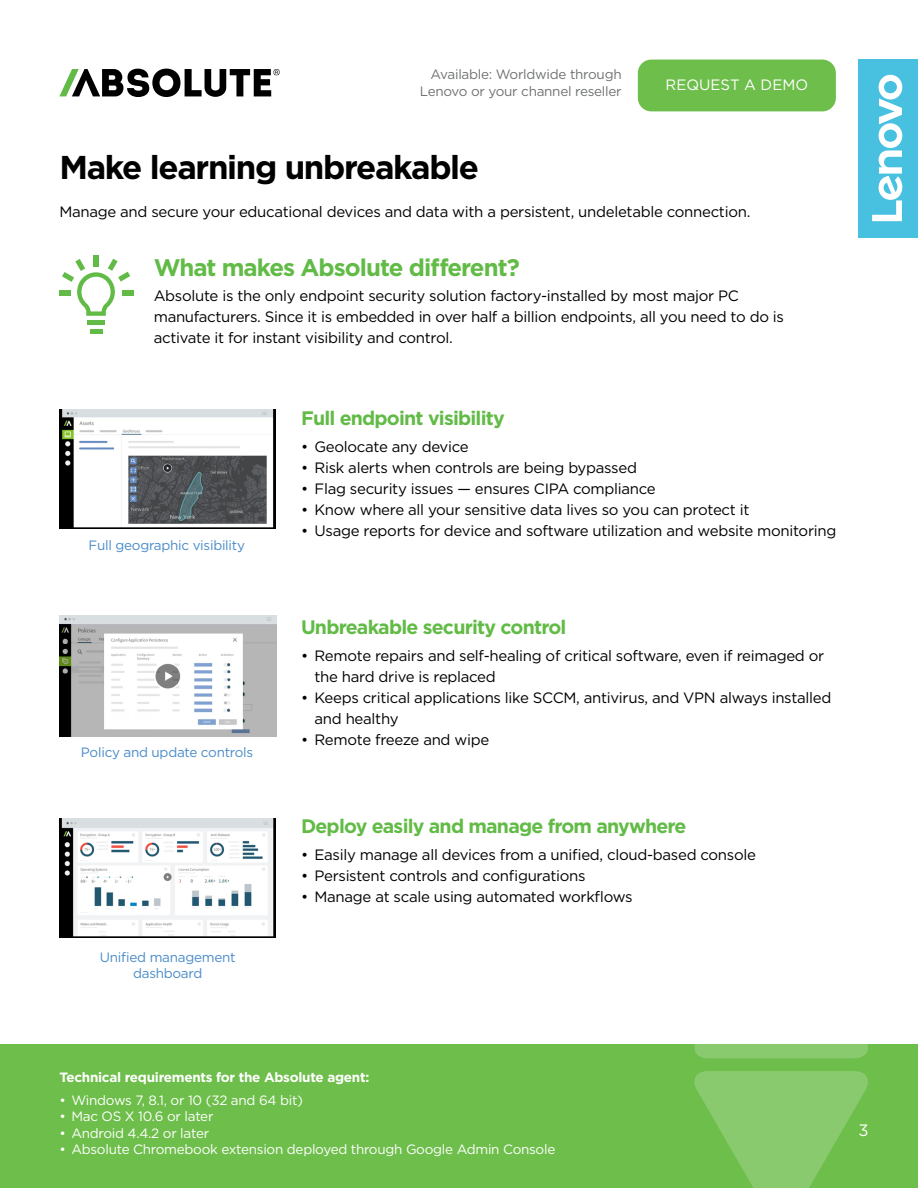
<style>
.page{position:relative;width:918px;height:1188px;background:#fff}
.page>*{position:absolute;margin:0;border:0;box-sizing:border-box;transform-origin:0 0}
.Page_Headline{font:700 33px "Gotham";letter-spacing:-.04em;color:#000}
.Page_Subhead_flush_l{font:700 24px "Gotham";letter-spacing:-.04em;color:#62bb46}
.Page_Subhead_flush_r{font:700 19.5px "Gotham";letter-spacing:-.04em;color:#62bb46}
.t1{font:16.5px "Gotham";color:#fff}
.t2{font:15px/21px "Gotham";letter-spacing:-.02em;color:#000}
.t3{font:15px "Gotham";color:#fff}
.t4{font:13.5px "Gotham";letter-spacing:-.02em;color:#fff}
.t5{font:13.5px/16.5px "Gotham";letter-spacing:-.02em;color:#498bc9;text-align:center}
.t6{font:13.5px/16.5px "Gotham";letter-spacing:-.02em;color:#707272;text-align:right}
.t7{font:700 13.5px "Gotham";letter-spacing:-.02em;color:#fff}
</style>
<div class="page">
<div style="left:0;top:1044px;width:918px;height:144px;background:#6ebe4b"></div>
<svg style="left:694px;top:1071px;width:174px;height:117px"></svg>
<div style="left:694px;top:1044px;width:174px;height:14px;background:#8aca6e"></div>
<div style="left:638px;top:60px;width:198px;height:51px;background:#6ebe4b;border-radius:14px"></div>
<img style="left:59px;top:409px;width:217px;height:120px">
<img style="left:60px;top:615px;width:216px;height:121px">
<img style="left:60px;top:818px;width:216px;height:120px">
<hr style="left:87px;top:320px;width:18px;height:4px;background:#62bb46">
<hr style="left:90px;top:329px;width:12px;height:4px;background:#62bb46">
<div style="left:59px;top:291px;width:11px;height:5px;background:#62bb46"></div>
<div style="left:122px;top:290px;width:11px;height:5px;background:#62bb46"></div>
<div style="left:94px;top:255px;width:5px;height:11px;background:#62bb46"></div>
<svg style="left:62px;top:259px;width:68px;height:57px"></svg>
<div style="left:858px;top:59px;width:60px;height:179px;background:#48c1e1"></div>
<svg style="left:872px;top:75px;width:30px;height:146px"></svg>
<svg style="left:59px;top:68px;width:220px;height:29px"></svg>
<p class="t6" style="left:420px;top:66px;width:203px">Available: Worldwide through<br>Lenovo or your channel reseller</p>
<p class="t3" style="left:666px;top:75px;width:144px">REQUEST A DEMO</p>
<p class="Page_Headline" style="left:59px;top:146px;width:421px">Make learning unbreakable</p>
<p class="t2" style="left:59px;top:201px;width:693px">Manage and secure your educational devices and data with a persistent, undeletable connection.</p>
<p class="Page_Subhead_flush_l" style="left:154px;top:251px;width:368px">What makes Absolute different?</p>
<p class="t2" style="left:154px;top:285px;width:632px">Absolute is the only endpoint security solution factory-installed by most major PC manufacturers. Since it is embedded in over half a billion endpoints, all you need to do is activate it for instant visibility and control.</p>
<p class="t5" style="left:88px;top:537px;width:158px">Full geographic visibility</p>
<p class="t5" style="left:81px;top:744px;width:174px">Policy and update controls</p>
<p class="t5" style="left:100px;top:948px;width:137px">Unified management dashboard</p>
<p class="Page_Subhead_flush_r" style="left:301px;top:405px;width:205px">Full endpoint visibility</p>
<p class="t2" style="left:301px;top:435px;width:169px">• Geolocate any device</p>
<p class="t2" style="left:301px;top:456px;width:337px">• Risk alerts when controls are being bypassed</p>
<p class="t2" style="left:301px;top:477px;width:356px">• Flag security issues — ensures CIPA compliance</p>
<p class="t2" style="left:301px;top:498px;width:450px">• Know where all your sensitive data lives so you can protect it</p>
<p class="t2" style="left:301px;top:519px;width:537px">• Usage reports for device and software utilization and website monitoring</p>
<p class="Page_Subhead_flush_r" style="left:301px;top:614px;width:267px">Unbreakable security control</p>
<p class="t2" style="left:315px;top:645px;width:511px;text-indent:-14px">• Remote repairs and self-healing of critical software, even if reimaged or the hard drive is replaced</p>
<p class="t2" style="left:315px;top:687px;width:518px;text-indent:-14px">• Keeps critical applications like SCCM, antivirus, and VPN always installed and healthy</p>
<p class="t2" style="left:301px;top:729px;width:190px">• Remote freeze and wipe</p>
<p class="Page_Subhead_flush_r" style="left:301px;top:814px;width:387px">Deploy easily and manage from anywhere</p>
<p class="t2" style="left:301px;top:844px;width:456px">• Easily manage all devices from a unified, cloud-based console</p>
<p class="t2" style="left:301px;top:865px;width:286px">• Persistent controls and configurations</p>
<p class="t2" style="left:301px;top:886px;width:333px">• Manage at scale using automated workflows</p>
<p class="t7" style="left:59px;top:1068px;width:312px">Technical requirements for the Absolute agent:</p>
<p class="t4" style="left:59px;top:1091px;width:245px">• Windows 7, 8.1, or 10 (32 and 64 bit)</p>
<p class="t4" style="left:59px;top:1108px;width:156px">• Mac OS X 10.6 or later</p>
<p class="t4" style="left:59px;top:1124px;width:151px">• Android 4.4.2 or later</p>
<p class="t4" style="left:59px;top:1141px;width:497px">• Absolute Chromebook extension deployed through Google Admin Console</p>
<p class="t1" style="left:858px;top:1120px;width:12px">3</p>
</div>
